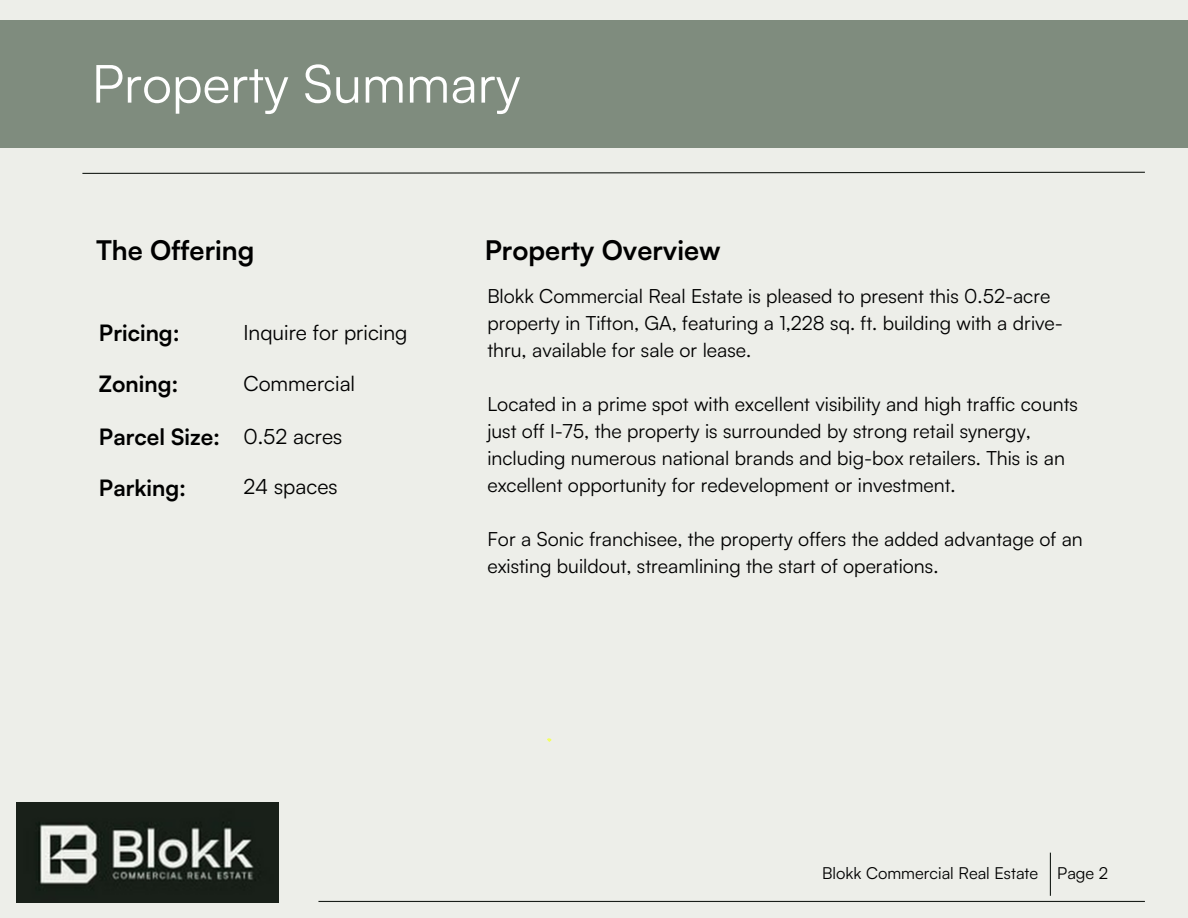
<style>
.page{position:relative;width:1188px;height:918px;background:#edeee9}
.page>*{position:absolute;margin:0;border:0;box-sizing:border-box;transform-origin:0 0}
.t1{font:52.5px "Satoshi";color:#fff}
.t2{font:700 27px "Satoshi";color:#000}
.t3{font:700 22.5px "Satoshi";color:#000}
.t4{font:21px "Satoshi";color:#000}
.t5{font:19.5px/27px "Satoshi";color:#000}
.t6{font:16.5px "Satoshi";color:#000}
</style>
<div class="page">
<div style="left:0;top:20px;width:1188px;height:128px;background:#7f8c7e"></div>
<img style="left:16px;top:803px;width:262px;height:100px">
<hr style="left:318px;top:901px;width:827px;height:1px;background:#191e19">
<hr style="left:1050px;top:853px;width:1px;height:43px;background:#191e19">
<svg style="left:82px;top:171px;width:1063px;height:3px"></svg>
<svg style="left:547px;top:738px;width:5px;height:4px"></svg>
<h2 class="t1" style="left:92px;top:50px;width:430px">Property Summary</h2>
<h3 class="t2" style="left:96px;top:233px;width:160px">The Offering</h3>
<h4 class="t2" style="left:485px;top:233px;width:237px">Property Overview</h4>
<h3 class="t3" style="left:99px;top:319px;width:82px">Pricing:</h3>
<h4 class="t3" style="left:99px;top:369px;width:81px">Zoning:</h4>
<h5 class="t4" style="left:243px;top:319px;width:166px">Inquire for pricing</h5>
<h5 class="t4" style="left:243px;top:370px;width:113px">Commercial</h5>
<h5 class="t3" style="left:99px;top:422px;width:123px">Parcel Size:</h5>
<p class="t4" style="left:243px;top:423px;width:100px">0.52 acres</p>
<p class="t3" style="left:99px;top:473px;width:89px">Parking:</p>
<p class="t4" style="left:243px;top:473px;width:96px">24 spaces</p>
<h3 class="t5" style="left:487px;top:282px;width:577px">Blokk Commercial Real Estate is pleased to present this 0.52-acre property in Tifton, GA, featuring a 1,228 sq. ft. building with a drive&shy;thru, available for sale or lease.</h3>
<h4 class="t5" style="left:487px;top:390px;width:592px">Located in a prime spot with excellent visibility and high traffic counts just off I-75, the property is surrounded by strong retail synergy, including numerous national brands and big-box retailers. This is an excellent opportunity for redevelopment or investment.</h4>
<h2 class="t5" style="left:487px;top:525px;width:597px">For a Sonic franchisee, the property offers the added advantage of an existing buildout, streamlining the start of operations.</h2>
<h3 class="t6" style="left:822px;top:862px;width:218px">Blokk Commercial Real Estate</h3>
<h4 class="t6" style="left:1057px;top:862px;width:52px">Page 2</h4>
</div>
